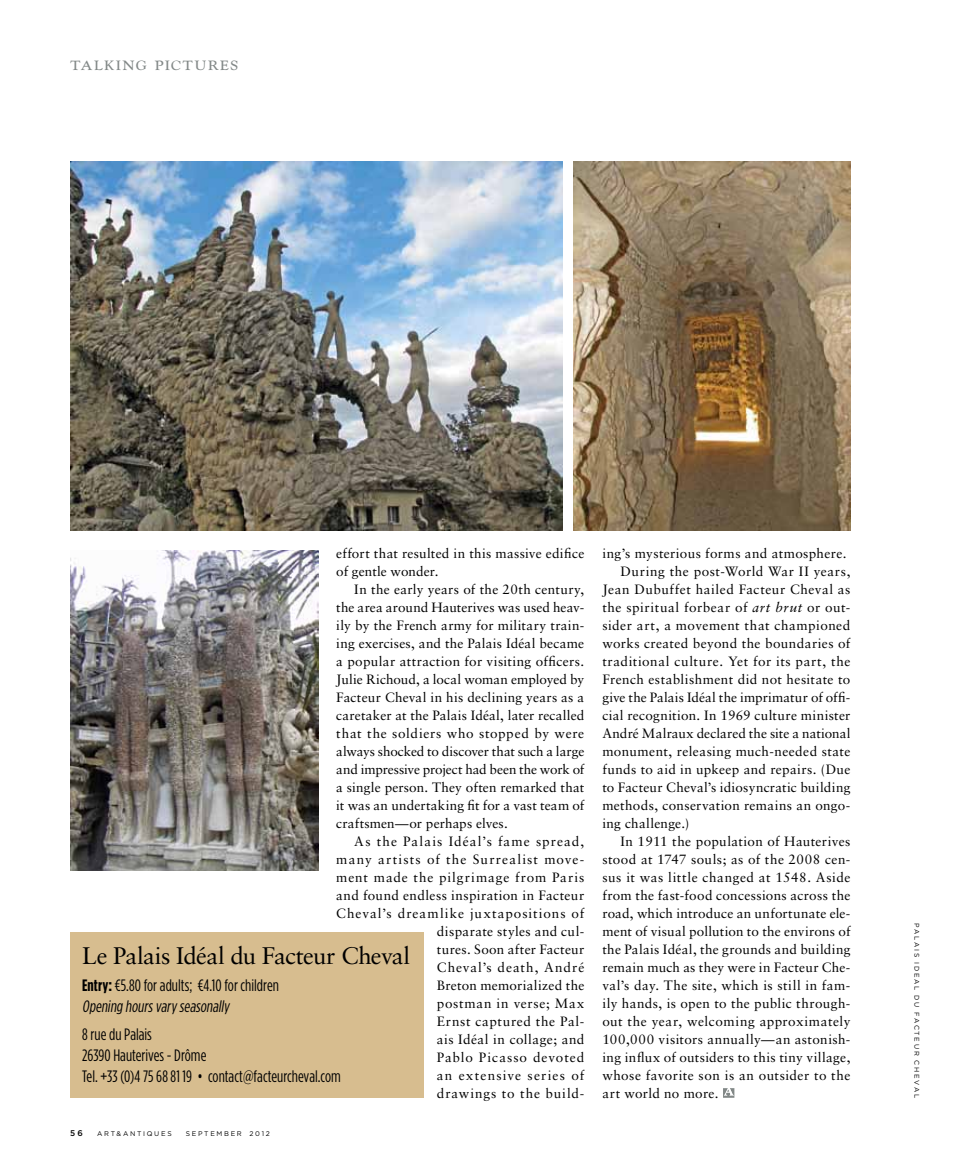
<style>
.page{position:relative;width:972px;height:1168px;background:#fff}
.page>*{position:absolute;margin:0;border:0;box-sizing:border-box;transform-origin:0 0}
.t1{font:24px "Sabon LT Std";letter-spacing:-.025em;color:#000}
.t2{font:21px "Goudy SC";letter-spacing:.045em;color:#828887}
.t3{font:16.5px/21px "Gotham Condensed";color:#000}
.t4{font:13.5px/18px "Sabon LT Std";letter-spacing:.03em;color:#000}
.t5{font:13.5px/18px "Sabon LT Std";letter-spacing:.06em;color:#000;text-align:right}
.t6{font:13.5px "Sabon LT Std";letter-spacing:.01em;color:#000}
.t7{font:13.5px "Sabon LT Std";letter-spacing:.005em;color:#000}
.t8{font:13.5px "Sabon LT Std";color:#000}
.t9{font:500 8.25px "Gotham";color:#000}
.t10{font:6.75px "Gotham";letter-spacing:.25em;color:#000}
.s1{font-weight:700}
.s2{font-style:italic}
</style>
<div class="page">
<div style="left:70px;top:932px;width:353px;height:166px;background:#d7bd8f"></div>
<svg style="left:723px;top:1088px;width:11px;height:10px"></svg>
<img style="left:574px;top:162px;width:276px;height:369px">
<img style="left:70px;top:551px;width:248px;height:320px">
<img style="left:70px;top:162px;width:492px;height:369px">
<h2 class="t2" style="left:70px;top:51px;width:170px">talking pictures</h2>
<p class="t4" style="left:336px;top:544px;width:250px">effort that resulted in this massive edifice of gentle wonder.</p>
<p class="t4" style="left:336px;top:580px;width:250px;text-align:justify;text-indent:18px">In the early years of the 20th century, the area around Hauterives was used heav&shy;ily by the French army for military train&shy;ing exercises, and the Palais Idéal became a popular attraction for visiting officers.<br>Julie Richoud, a local woman employed by Facteur Cheval in his declining years as a caretaker at the Palais Idéal, later recalled that the soldiers who stopped by were always shocked to discover that such a large and impressive project had been the work of a single person. They often remarked that it was an undertaking fit for a vast team of craftsmen—or perhaps elves.</p>
<p class="t5" style="left:336px;top:832px;width:250px">As the Palais Idéal’s fame spread, many artists of the Surrealist move&shy;ment made the pilgrimage from Paris and found endless inspiration in Facteur<br>Cheval’s dreamlike juxtapositions of disparate styles and cul-<br>tures. Soon after Facteur<br>Cheval’s death, André<br>Breton memorialized the<br>postman in verse; Max<br>Ernst captured the Pal-<br>ais Idéal in collage; and<br>Pablo Picasso devoted<br>an extensive series of<br>drawings to the build-</p>
<h1 class="t1" style="left:82px;top:942px;width:330px">Le Palais Idéal du Facteur Cheval</h1>
<p class="t3" style="left:82px;top:975px;width:198px"><span class="s1">Entry:</span> ¤5.80 for adults; ¤4.10 for children<br><span class="s2">Opening hoursvary seasonally</span></p>
<p class="t3" style="left:82px;top:1023px;width:260px">8 rue du Palais<br>26390 Hauterives - Drôme<br>Tel. +33 (0)4 75 68 81 19 • contact@facteurcheval.com</p>
<p class="t9" style="left:70px;top:1128px;width:14px">5 6</p>
<p class="t10" style="left:97px;top:1130px;width:76px">ART&amp;ANTIQUES</p>
<p class="t10" style="left:186px;top:1130px;width:85px">S EPTEMBER 2012</p>
<p class="t4" style="left:602px;top:544px;width:246px">ing’s mysterious forms and atmosphere.</p>
<p class="t4" style="left:620px;top:562px;width:232px">During the post-World War II years,</p>
<p class="t4" style="left:602px;top:580px;width:250px">Jean Dubuffet hailed Facteur Cheval as</p>
<p class="t4" style="left:602px;top:598px;width:250px">the spiritual forbear of <span class="s2">art brut</span> or out-</p>
<p class="t4" style="left:602px;top:616px;width:250px">sider art, a movement that championed</p>
<p class="t4" style="left:602px;top:634px;width:250px">works created beyond the boundaries of</p>
<p class="t4" style="left:602px;top:652px;width:250px">traditional culture. Yet for its part, the</p>
<p class="t4" style="left:602px;top:670px;width:250px">French establishment did not hesitate to</p>
<p class="t7" style="left:602px;top:689px;width:250px">give the Palais Idéal the imprimatur of offi-</p>
<p class="t4" style="left:602px;top:706px;width:250px">cial recognition. In 1969 culture minister</p>
<p class="t8" style="left:602px;top:725px;width:250px">André Malraux declared the site a national</p>
<p class="t4" style="left:602px;top:742px;width:250px">monument, releasing much-needed state</p>
<p class="t4" style="left:602px;top:760px;width:250px">funds to aid in upkeep and repairs. (Due</p>
<p class="t4" style="left:602px;top:778px;width:250px">to Facteur Cheval’s idiosyncratic building</p>
<p class="t4" style="left:602px;top:796px;width:250px">methods, conservation remains an ongo-</p>
<p class="t4" style="left:602px;top:814px;width:89px">ing challenge.)</p>
<p class="t4" style="left:620px;top:832px;width:232px">In 1911 the population of Hauterives</p>
<p class="t4" style="left:602px;top:850px;width:250px">stood at 1747 souls; as of the 2008 cen-</p>
<p class="t4" style="left:602px;top:868px;width:250px">sus it was little changed at 1548. Aside</p>
<p class="t4" style="left:602px;top:886px;width:250px">from the fast-food concessions across the</p>
<p class="t6" style="left:602px;top:905px;width:250px">road, which introduce an unfortunate ele-</p>
<p class="t4" style="left:602px;top:922px;width:250px">ment of visual pollution to the environs of</p>
<p class="t4" style="left:602px;top:940px;width:250px">the Palais Idéal, the grounds and building</p>
<p class="t6" style="left:602px;top:959px;width:250px">remain much as they were in Facteur Che-</p>
<p class="t4" style="left:602px;top:975px;width:250px">val’s day. The site, which is still in fam-</p>
<p class="t4" style="left:602px;top:993px;width:250px">ily hands, is open to the public through-</p>
<p class="t4" style="left:602px;top:1011px;width:250px">out the year, welcoming approximately</p>
<p class="t4" style="left:602px;top:1029px;width:250px">100,000 visitors annually—an astonish-</p>
<p class="t4" style="left:602px;top:1047px;width:250px">ing influx of outsiders to this tiny village,</p>
<p class="t4" style="left:602px;top:1065px;width:250px">whose favorite son is an outsider to the</p>
<p class="t4" style="left:602px;top:1083px;width:118px">art world no more.</p>
<p class="t10" style="left:921px;top:923px;width:176px;rotate:90deg">PALAISI DEAL DU FACTEURC HEVAL</p>
</div>
